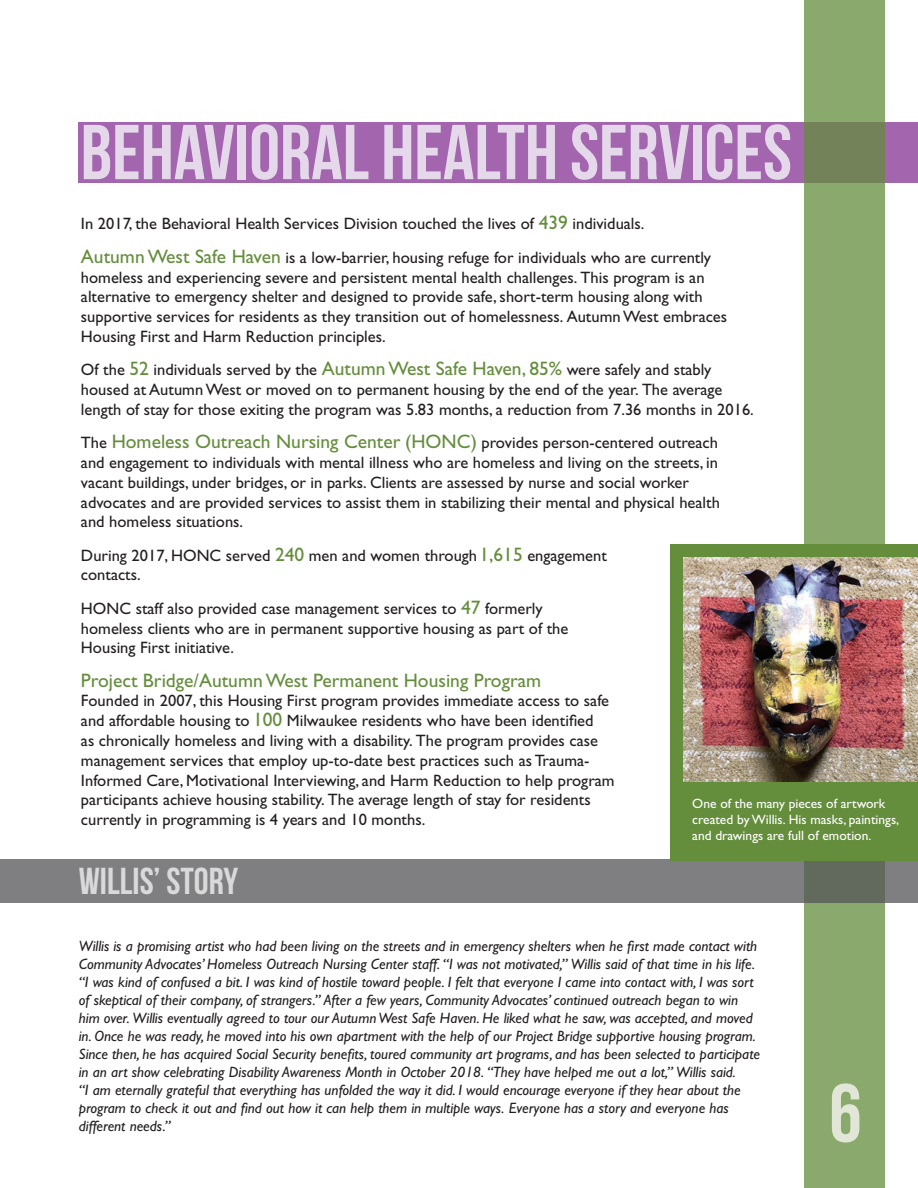
<style>
.page{position:relative;width:918px;height:1188px;background:#fff}
.page>*{position:absolute;margin:0;border:0;box-sizing:border-box;transform-origin:0 0}
.t1{font:82.5px "Bebas Neue";color:#e1e6d6}
.t2{font:77.55px "Bebas Neue";color:#e4d8ea}
.t3{font:37.5px "Bebas Neue";color:#dad9da}
.t4{font:19.5px "Gill Sans";color:#648d3c}
.t5{font:16.5px/19.8px "Gill Sans";color:#231f20}
.t6{font:italic 15px/18px "Gill Sans";color:#231f20}
.t7{font:13.5px/16.2px "Gill Sans";color:#fff}
.s1{font-size:19.5px;color:#648d3c}
.s2{font-size:16.5px;color:#231f20}
</style>
<div class="page">
<div style="left:79px;top:122px;width:839px;height:60px;background:#a265ae"></div>
<svg style="left:804px;top:0;width:80px;height:1188px;fill:#8aa96c"></svg>
<svg style="left:0;top:859px;width:918px;height:44px;fill:#7f7f82"></svg>
<div style="left:671px;top:544px;width:247px;height:317px;background:#648d3c"></div>
<img style="left:684px;top:558px;width:234px;height:223px">
<p class="t2" style="left:81px;top:110px;width:713px">BEHAVIORAL HEALTH SERVICES</p>
<p class="t5" style="left:81px;top:214px;width:565px">In 2017, the Behavioral Health Services Division touched the lives of <span class="s1">439</span> individuals.</p>
<p class="t5" style="left:81px;top:247px;width:648px"><span class="s1">Autumn West Safe Haven</span> is a low-barrier, housing refuge for individuals who are currently homeless and experiencing severe and persistent mental health challenges. This program is an alternative to emergency shelter and designed to provide safe, short-term housing along with supportive services for residents as they transition out of homelessness. Autumn West embraces Housing First and Harm Reduction principles.</p>
<p class="t5" style="left:81px;top:360px;width:674px">Of the <span class="s1">52</span> individuals served by the <span class="s1">Autumn West Safe Haven, 85%</span> were safely and stably housed at Autumn West or moved on to permanent housing by the end of the year. The average length of stay for those exiting the program was 5.83 months, a reduction from 7.36 months in 2016.</p>
<p class="t4" style="left:81px;top:430px;width:639px"><span class="s2">The</span> Homeless Outreach Nursing Center (HONC) <span class="s2">provides person-centered outreach</span></p>
<p class="t5" style="left:81px;top:453px;width:640px">and engagement to individuals with mental illness who are homeless and living on the streets, in vacant buildings, under bridges, or in parks. Clients are assessed by nurse and social worker advocates and are provided services to assist them in stabilizing their mental and physical health and homeless situations.</p>
<p class="t5" style="left:81px;top:545px;width:527px">During 2017, HONC served <span class="s1">240</span> men and women through <span class="s1">1,615</span> engagement contacts.</p>
<p class="t5" style="left:81px;top:598px;width:489px">HONC staff also provided case management services to <span class="s1">47</span> formerly homeless clients who are in permanent supportive housing as part of the<br>Housing First initiative.</p>
<p class="t4" style="left:81px;top:669px;width:462px">Project Bridge/Autumn West Permanent Housing Program</p>
<p class="t5" style="left:81px;top:691px;width:535px">Founded in 2007, this Housing First program provides immediate access to safe and affordable housing to <span class="s1">100</span> Milwaukee residents who have been identified<br>as chronically homeless and living with a disability. The program provides case management services that employ up-to-date best practices such as Trauma-Informed Care, Motivational Interviewing, and Harm Reduction to help program participants achieve housing stability. The average length of stay for residents currently in programming is 4 years and 10 months.</p>
<p class="t3" style="left:79px;top:861px;width:161px">WILLIS’ STORY</p>
<p class="t7" style="left:692px;top:795px;width:208px">One of the many pieces of artwork created by Willis. His masks, paintings, and drawings are full of emotion.</p>
<p class="t6" style="left:79px;top:937px;width:683px">Willis is a promising artist who had been living on the streets and in emergency shelters when he first made contact with Community Advocates’ Homeless Outreach Nursing Center staff. “I was not motivated,” Willis said of that time in his life. “I was kind of confused a bit. I was kind of hostile toward people. I felt that everyone I came into contact with, I was sort of skeptical of their company, of strangers.” After a few years, Community Advocates’ continued outreach began to win him over. Willis eventually agreed to tour our Autumn West Safe Haven. He liked what he saw, was accepted, and moved in. Once he was ready, he moved into his own apartment with the help of our Project Bridge supportive housing program.<br>Since then, he has acquired Social Security benefits, toured community art programs, and has been selected to participate in an art show celebrating Disability Awareness Month in October 2018. “They have helped me out a lot,” Willis said.<br>“I am eternally grateful that everything has unfolded the way it did. I would encourage everyone if they hear about the program to check it out and find out how it can help them in multiple ways. Everyone has a story and everyone has different needs.”</p>
<p class="t1" style="left:829px;top:1068px;width:34px">6</p>
</div>
